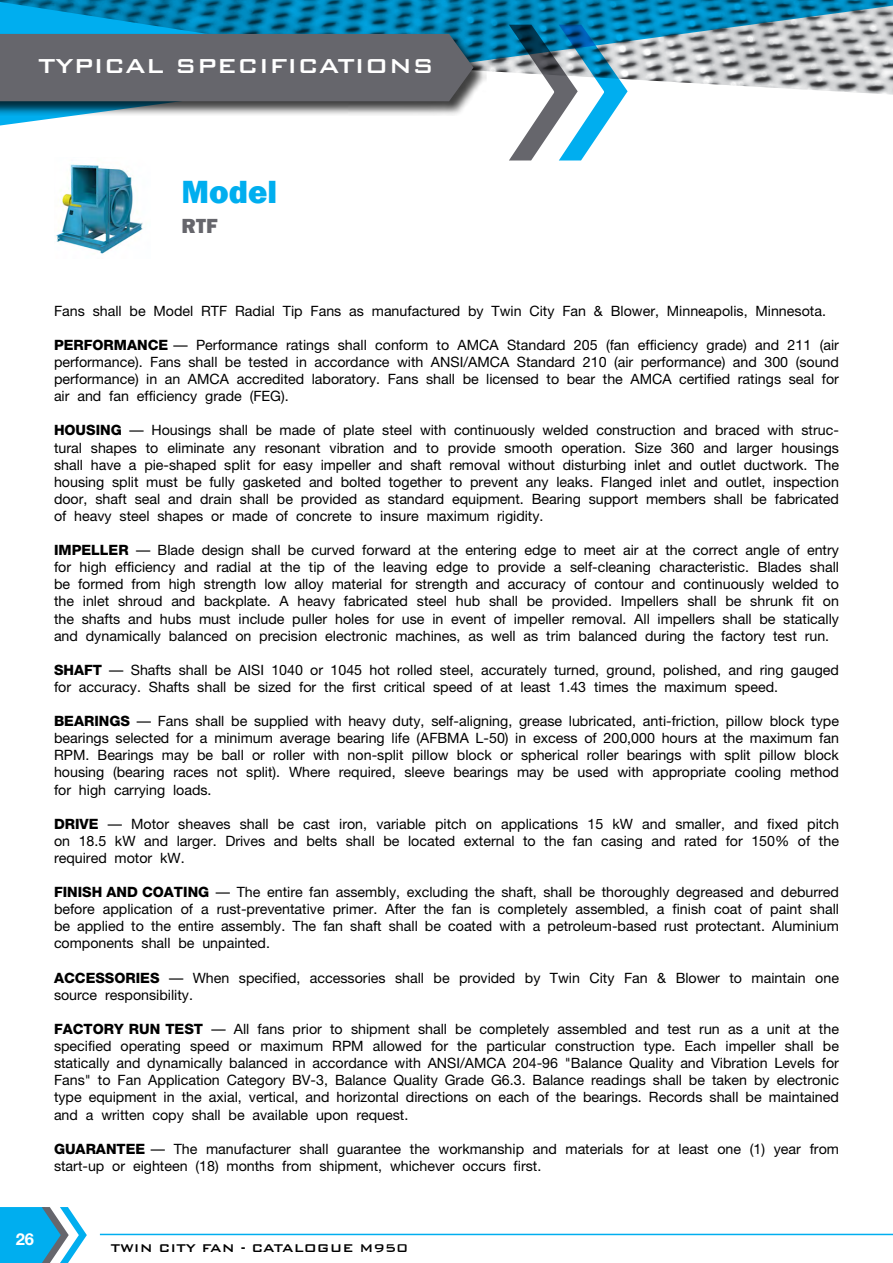
<style>
.page{position:relative;width:893px;height:1263px;background:#fff}
.page>*{position:absolute;margin:0;border:0;box-sizing:border-box;transform-origin:0 0}
.t1{font:800 33px "Franklin Gothic";color:#00aeef}
.t2{font:500 27px "Bank Gothic BT";color:#fff}
.t3{font:800 21px "Franklin Gothic";color:#66666c}
.t4{font:700 16.5px "Helvetica Neue";color:#fff}
.t5{font:500 15px "Bank Gothic BT";color:#000}
.t6{font:14.25px/17.1px "Helvetica Neue";color:#000;text-align:justify}
.s1{font-weight:800}
</style>
<div class="page">
<svg style="left:0;top:0;width:893px;height:126px"></svg>
<svg style="left:506px;top:22px;width:123px;height:139px"></svg>
<div style="left:0;top:33px;width:487px;height:83px;background:#000;opacity:.75"></div>
<div style="left:0;top:34px;width:473px;height:67px;background:#66666c"></div>
<svg style="left:0;top:1207px;width:87px;height:56px"></svg>
<hr style="left:100px;top:1234px;width:793px;height:1px;background:#00aeef">
<img style="left:56px;top:162px;width:87px;height:92px">
<h2 class="t2" style="left:39px;top:52px;width:397px">TYPICAL SPECIFICATIONS</h2>
<h1 class="t1" style="left:181px;top:170px;width:97px">Model</h1>
<h3 class="t3" style="left:181px;top:212px;width:38px">RTF</h3>
<p class="t6" style="left:54px;top:302px;width:773px">Fans shall be Model RTF Radial Tip Fans as manufactured by Twin City Fan &amp; Blower, Minneapolis, Minnesota.</p>
<p class="t6" style="left:54px;top:336px;width:786px"><span class="s1">PERFORMANCE</span> — Performance ratings shall conform to AMCA Standard 205 (fan efficiency grade) and 211 (air performance). Fans shall be tested in accordance with ANSI/AMCA Standard 210 (air performance) and 300 (sound performance) in an AMCA accredited laboratory. Fans shall be licensed to bear the AMCA certified ratings seal for air and fan efficiency grade (FEG).</p>
<p class="t6" style="left:54px;top:422px;width:786px"><span class="s1">HOUSING</span> — Housings shall be made of plate steel with continuously welded construction and braced with struc&shy;tural shapes to eliminate any resonant vibration and to provide smooth operation. Size 360 and larger housings shall have a pie-shaped split for easy impeller and shaft removal without disturbing inlet and outlet ductwork. The housing split must be fully gasketed and bolted together to prevent any leaks. Flanged inlet and outlet, inspection door, shaft seal and drain shall be provided as standard equipment. Bearing support members shall be fabricated of heavy steel shapes or made of concrete to insure maximum rigidity.</p>
<p class="t6" style="left:54px;top:541px;width:786px"><span class="s1">IMPELLER</span> — Blade design shall be curved forward at the entering edge to meet air at the correct angle of entry for high efficiency and radial at the tip of the leaving edge to provide a self-cleaning characteristic. Blades shall be formed from high strength low alloy material for strength and accuracy of contour and continuously welded to the inlet shroud and backplate. A heavy fabricated steel hub shall be provided. Impellers shall be shrunk fit on the shafts and hubs must include puller holes for use in event of impeller removal. All impellers shall be statically and dynamically balanced on precision electronic machines, as well as trim balanced during the factory test run.</p>
<p class="t6" style="left:54px;top:661px;width:786px"><span class="s1">SHAFT</span> — Shafts shall be AISI 1040 or 1045 hot rolled steel, accurately turned, ground, polished, and ring gauged for accuracy. Shafts shall be sized for the first critical speed of at least 1.43 times the maximum speed.</p>
<p class="t6" style="left:54px;top:712px;width:786px"><span class="s1">BEARINGS</span> — Fans shall be supplied with heavy duty, self-aligning, grease lubricated, anti-friction, pillow block type bearings selected for a minimum average bearing life (AFBMA L-50) in excess of 200,000 hours at the maximum fan RPM. Bearings may be ball or roller with non-split pillow block or spherical roller bearings with split pillow block housing (bearing races not split). Where required, sleeve bearings may be used with appropriate cooling method for high carrying loads.</p>
<p class="t6" style="left:54px;top:815px;width:786px"><span class="s1">DRIVE</span> — Motor sheaves shall be cast iron, variable pitch on applications 15 kW and smaller, and fixed pitch on 18.5 kW and larger. Drives and belts shall be located external to the fan casing and rated for 150% of the required motor kW.</p>
<p class="t6" style="left:54px;top:883px;width:786px"><span class="s1">FINISH AND COATING</span> — The entire fan assembly, excluding the shaft, shall be thoroughly degreased and deburred before application of a rust-preventative primer. After the fan is completely assembled, a finish coat of paint shall be applied to the entire assembly. The fan shaft shall be coated with a petroleum-based rust protectant. Aluminium components shall be unpainted.</p>
<p class="t6" style="left:54px;top:969px;width:786px"><span class="s1">ACCESSORIES</span> — When specified, accessories shall be provided by Twin City Fan &amp; Blower to maintain one source responsibility.</p>
<p class="t6" style="left:54px;top:1020px;width:786px"><span class="s1">FACTORY RUN TEST</span> — All fans prior to shipment shall be completely assembled and test run as a unit at the specified operating speed or maximum RPM allowed for the particular construction type. Each impeller shall be statically and dynamically balanced in accordance with ANSI/AMCA 204-96 "Balance Quality and Vibration Levels for Fans" to Fan Application Category BV-3, Balance Quality Grade G6.3. Balance readings shall be taken by electronic type equipment in the axial, vertical, and horizontal directions on each of the bearings. Records shall be maintained and a written copy shall be available upon request.</p>
<p class="t6" style="left:54px;top:1140px;width:786px"><span class="s1">GUARANTEE</span> — The manufacturer shall guarantee the workmanship and materials for at least one (1) year from start-up or eighteen (18) months from shipment, whichever occurs first.</p>
<p class="t4" style="left:16px;top:1228px;width:20px">26</p>
<p class="t5" style="left:111px;top:1240px;width:299px">TWIN CITY FAN - CATALOGUE M950</p>
</div>
